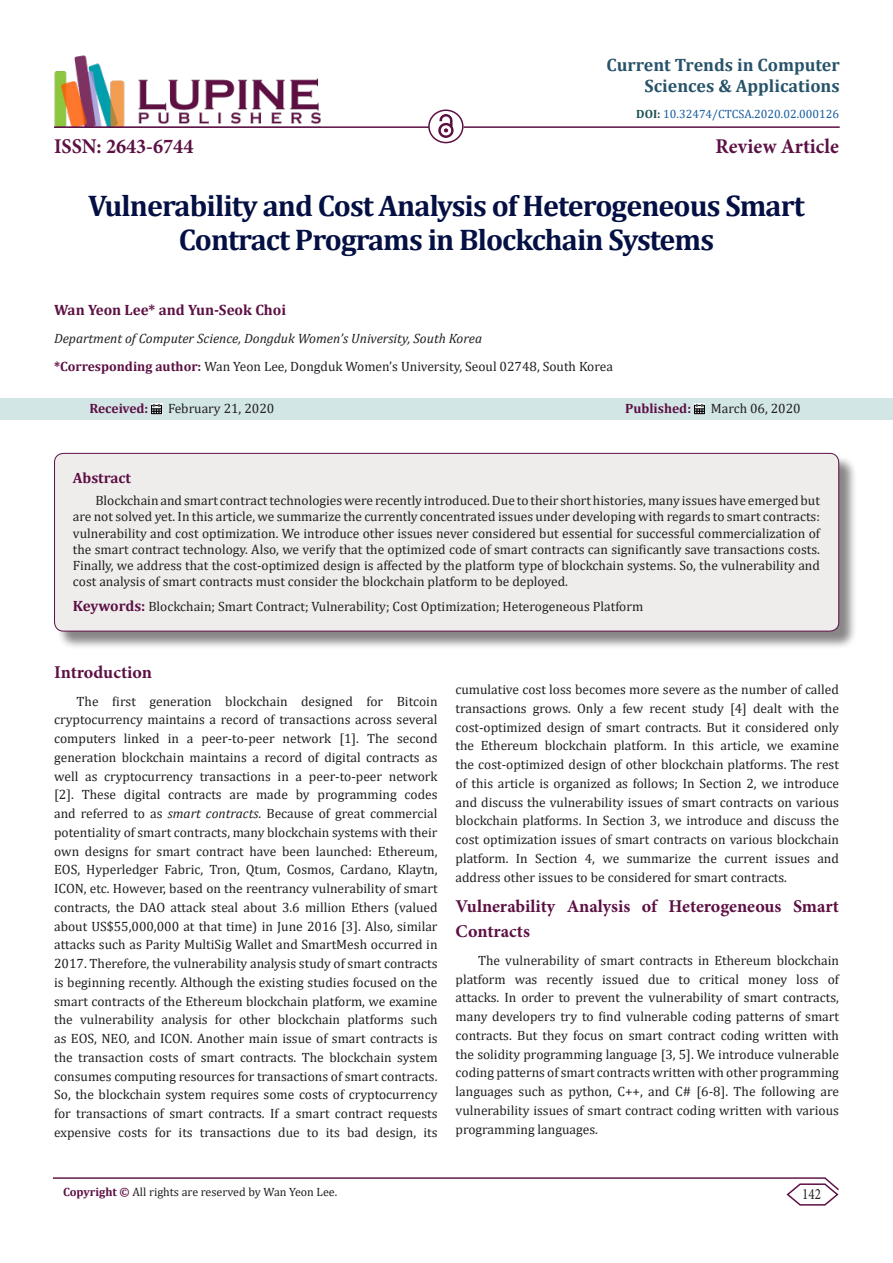
<style>
.page{position:relative;width:893px;height:1263px;background:#fff}
.page>*{position:absolute;margin:0;border:0;box-sizing:border-box;transform-origin:0 0}
.t1{font:700 30px/34.5px "Cambria";letter-spacing:-.03em;color:#041043;text-align:center}
.t2{font:700 21px "Minion Pro";color:#5c1043;scale:.96 1}
.t3{font:700 18px/24.8px "Minion Pro";letter-spacing:-.005em;color:#5c1043}
.t4{font:700 18px/21.6px "Cambria";color:#27536a;text-align:right}
.t5{font:15.75px "Minion Pro";color:#231f20;scale:.83 1}
.t6{font:700 15px "Cambria";color:#5c1043}
.t7{font:13.5px/18.8px "Cambria";color:#231f20;text-align:justify}
.t8{font:italic 13.5px "Cambria";color:#231f20}
.t9{font:700 13.5px "Cambria";color:#5c1043}
.t10{font:12px "Cambria";color:#231f20}
.t11{font:12px "Cambria";color:#175d9e}
.s1{font-weight:700;color:#1e5050}
.s2{font-weight:700;color:#5c1043}
.s3{font-weight:700;font-size:15px;color:#5c1043}
.s4{font-style:italic}
</style>
<div class="page">
<img style="left:54px;top:55px;width:267px;height:71px">
<hr style="left:54px;top:126px;width:375px;height:2px;background:#5c1043">
<img style="left:438px;top:115px;width:15px;height:23px">
<div style="left:0;top:398px;width:892px;height:22px;background:#d2e6e6"></div>
<svg style="left:151px;top:404px;width:11px;height:10px"></svg>
<svg style="left:694px;top:404px;width:11px;height:10px"></svg>
<div style="left:428px;top:109px;width:36px;height:34px;border:2px solid #5c1043;border-radius:50%"></div>
<hr style="left:464px;top:126px;width:376px;height:2px;background:#5c1043">
<hr style="left:53px;top:1177px;width:772px;height:2px;background:#5c1043">
<svg style="left:785px;top:1177px;width:54px;height:29px"></svg>
<div style="left:56px;top:455px;width:802px;height:195px;background:#231f20;opacity:.54"></div>
<div style="left:55px;top:453px;width:784px;height:178px;background:#efedec;border-radius:9px"></div>
<div style="left:54px;top:453px;width:785px;height:178px;border:1px solid #5c1043;border-radius:9px"></div>
<p class="t4" style="left:606px;top:53px;width:235px">Current Trends in Computer<br>Sciences &amp; Applications</p>
<p class="t2" style="left:54px;top:131px;width:147px">ISSN: 2643-6744</p>
<p class="t11" style="left:636px;top:107px;width:204px"><span class="s1">DOI:</span> 10.32474/CTCSA.2020.02.000126</p>
<p class="t2" style="left:716px;top:131px;width:130px">Review Article</p>
<p class="t1" style="left:88px;top:187px;width:718px">Vulnerability and Cost Analysis of Heterogeneous Smart<br>Contract Programs in Blockchain Systems</p>
<p class="t6" style="left:54px;top:299px;width:234px">Wan Yeon Lee* and Yun-Seok Choi</p>
<p class="t8" style="left:54px;top:329px;width:430px">Department of Computer Science, Dongduk Women’s University, South Korea</p>
<p class="t7" style="left:54px;top:357px;width:560px"><span class="s2">*Corresponding author:</span> Wan Yeon Lee, Dongduk Women’s University, Seoul 02748, South Korea</p>
<p class="t9" style="left:89px;top:399px;width:60px">Received:</p>
<p class="t7" style="left:168px;top:399px;width:108px">February 21, 2020</p>
<p class="t9" style="left:625px;top:399px;width:67px">Published:</p>
<p class="t7" style="left:711px;top:399px;width:91px">March 06, 2020</p>
<p class="t6" style="left:73px;top:467px;width:60px">Abstract</p>
<p class="t7" style="left:73px;top:492px;width:749px;line-height:16.2px;text-indent:22px">Blockchain and smart contract technologies were recently introduced. Due to their short histories, many issues have emerged but are not solved yet. In this article, we summarize the currently concentrated issues under developing with regards to smart contracts: vulnerability and cost optimization. We introduce other issues never considered but essential for successful commercialization of the smart contract technology. Also, we verify that the optimized code of smart contracts can significantly save transactions costs.<br>Finally, we address that the cost-optimized design is affected by the platform type of blockchain systems. So, the vulnerability and cost analysis of smart contracts must consider the blockchain platform to be deployed.</p>
<p class="t7" style="left:73px;top:597px;width:572px"><span class="s3">Keywords:</span> Blockchain; Smart Contract; Vulnerability; Cost Optimization; Heterogeneous Platform</p>
<p class="t3" style="left:54px;top:659px;width:99px">Introduction</p>
<p class="t7" style="left:54px;top:691px;width:385px;text-indent:22px">The first generation blockchain designed for Bitcoin cryptocurrency maintains a record of transactions across several computers linked in a peer-to-peer network [1]. The second generation blockchain maintains a record of digital contracts as well as cryptocurrency transactions in a peer-to-peer network [2]. These digital contracts are made by programming codes and referred to as <span class="s4">smart contracts</span>. Because of great commercial potentiality of smart contracts, many blockchain systems with their own designs for smart contract have been launched: Ethereum, EOS, Hyperledger Fabric, Tron, Qtum, Cosmos, Cardano, Klaytn, ICON, etc. However, based on the reentrancy vulnerability of smart contracts, the DAO attack steal about 3.6 million Ethers (valued about US$55,000,000 at that time) in June 2016 [3]. Also, similar attacks such as Parity MultiSig Wallet and SmartMesh occurred in 2017. Therefore, the vulnerability analysis study of smart contracts is beginning recently. Although the existing studies focused on the smart contracts of the Ethereum blockchain platform, we examine the vulnerability analysis for other blockchain platforms such as EOS, NEO, and ICON. Another main issue of smart contracts is the transaction costs of smart contracts. The blockchain system consumes computing resources for transactions of smart contracts.<br>So, the blockchain system requires some costs of cryptocurrency for transactions of smart contracts. If a smart contract requests expensive costs for its transactions due to its bad design, its</p>
<p class="t7" style="left:456px;top:680px;width:385px">cumulative cost loss becomes more severe as the number of called transactions grows. Only a few recent study [4] dealt with the cost-optimized design of smart contracts. But it considered only the Ethereum blockchain platform. In this article, we examine the cost-optimized design of other blockchain platforms. The rest of this article is organized as follows; In Section 2, we introduce and discuss the vulnerability issues of smart contracts on various blockchain platforms. In Section 3, we introduce and discuss the cost optimization issues of smart contracts on various blockchain platform. In Section 4, we summarize the current issues and address other issues to be considered for smart contracts.</p>
<p class="t3" style="left:456px;top:894px;width:385px">Vulnerability Analysis of Heterogeneous Smart<br>Contracts</p>
<p class="t7" style="left:456px;top:951px;width:385px;text-indent:22px">The vulnerability of smart contracts in Ethereum blockchain platform was recently issued due to critical money loss of attacks. In order to prevent the vulnerability of smart contracts, many developers try to find vulnerable coding patterns of smart contracts. But they focus on smart contract coding written with the solidity programming language [3, 5]. We introduce vulnerable coding patterns of smart contracts written with other programming languages such as python, C++, and C# [6-8]. The following are vulnerability issues of smart contract coding written with various programming languages.</p>
<p class="t10" style="left:63px;top:1185px;width:276px"><span class="s2">Copyright ©</span> All rights are reserved by Wan Yeon Lee.</p>
<p class="t5" style="left:802px;top:1184px;width:24px">142</p>
</div>
